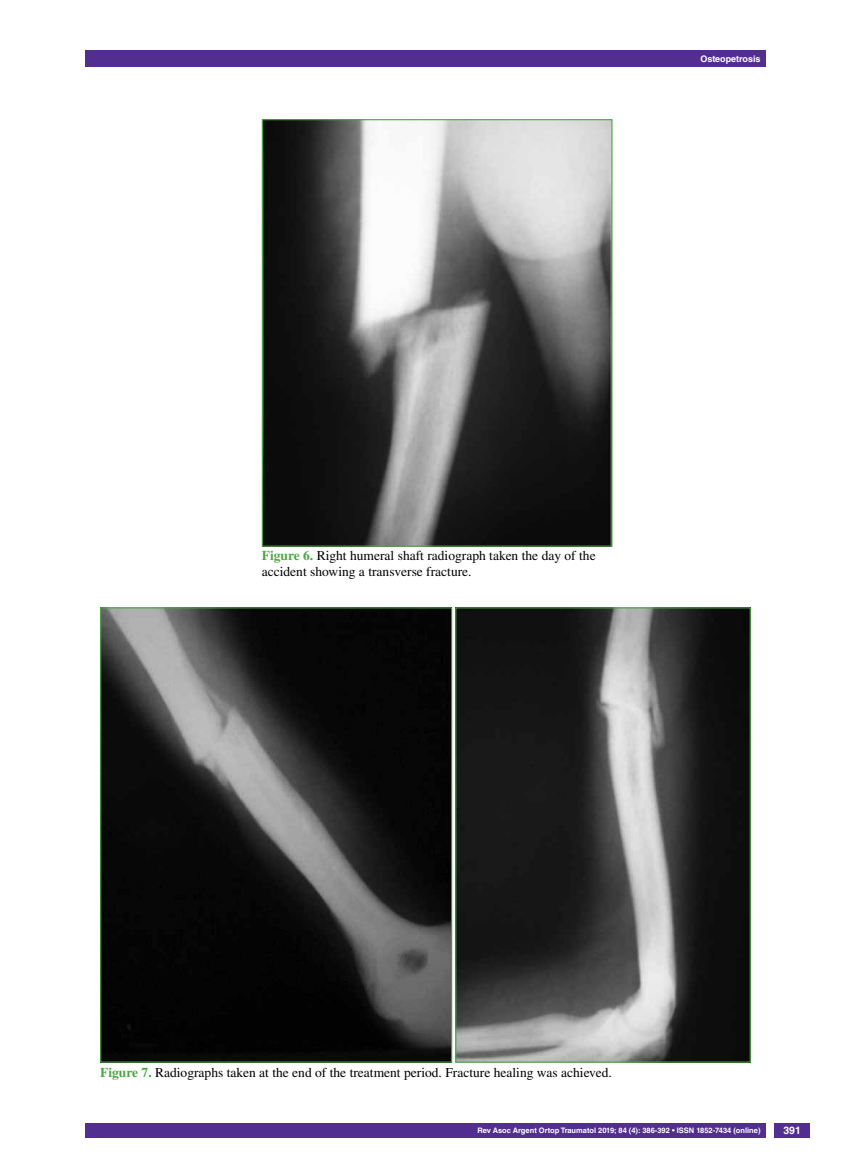
<style>
.page{position:relative;width:851px;height:1170px;background:#fff}
.page>*{position:absolute;margin:0;border:0;box-sizing:border-box;transform-origin:0 0}
.t1{font:13.5px/16.2px "Times LT Std";color:#000}
.t2{font:700 10.5px "Helvetica LT Std";color:#fff}
.t3{font:700 9px "Helvetica LT Std";color:#fff}
.t4{font:700 7.5px "Helvetica LT Std";color:#fff}
.s1{font-weight:700;color:#49a942}
</style>
<div class="page">
<div style="left:85px;top:50px;width:680px;height:17px;background:#522e91"></div>
<div style="left:85px;top:1123px;width:680px;height:14px;background:#522e91"></div>
<div style="left:774px;top:1123px;width:35px;height:14px;background:#522e91"></div>
<img style="left:264px;top:121px;width:346px;height:423px">
<div style="left:262px;top:119px;width:350px;height:427px;border:1px solid #49a942"></div>
<img style="left:102px;top:609px;width:348px;height:451px">
<div style="left:100px;top:607px;width:352px;height:455px;border:1px solid #49a942"></div>
<img style="left:457px;top:609px;width:291px;height:451px">
<div style="left:455px;top:607px;width:295px;height:455px;border:1px solid #49a942"></div>
<p class="t3" style="left:700px;top:53px;width:62px">Osteopetrosis</p>
<p class="t1" style="left:262px;top:547px;width:335px"><span class="s1">Figure 6.</span> Right humeral shaft radiograph taken the day of the accident showing a transverse fracture.</p>
<p class="t1" style="left:100px;top:1064px;width:513px"><span class="s1">Figure 7.</span> Radiographs taken at the end of the treatment period. Fracture healing was achieved.</p>
<p class="t4" style="left:477px;top:1125px;width:284px">Rev Asoc Argent Ortop Traumatol 2019; 84 (4): 386-392 • ISSN 1852-7434 (online)</p>
<p class="t2" style="left:783px;top:1124px;width:19px">391</p>
</div>
